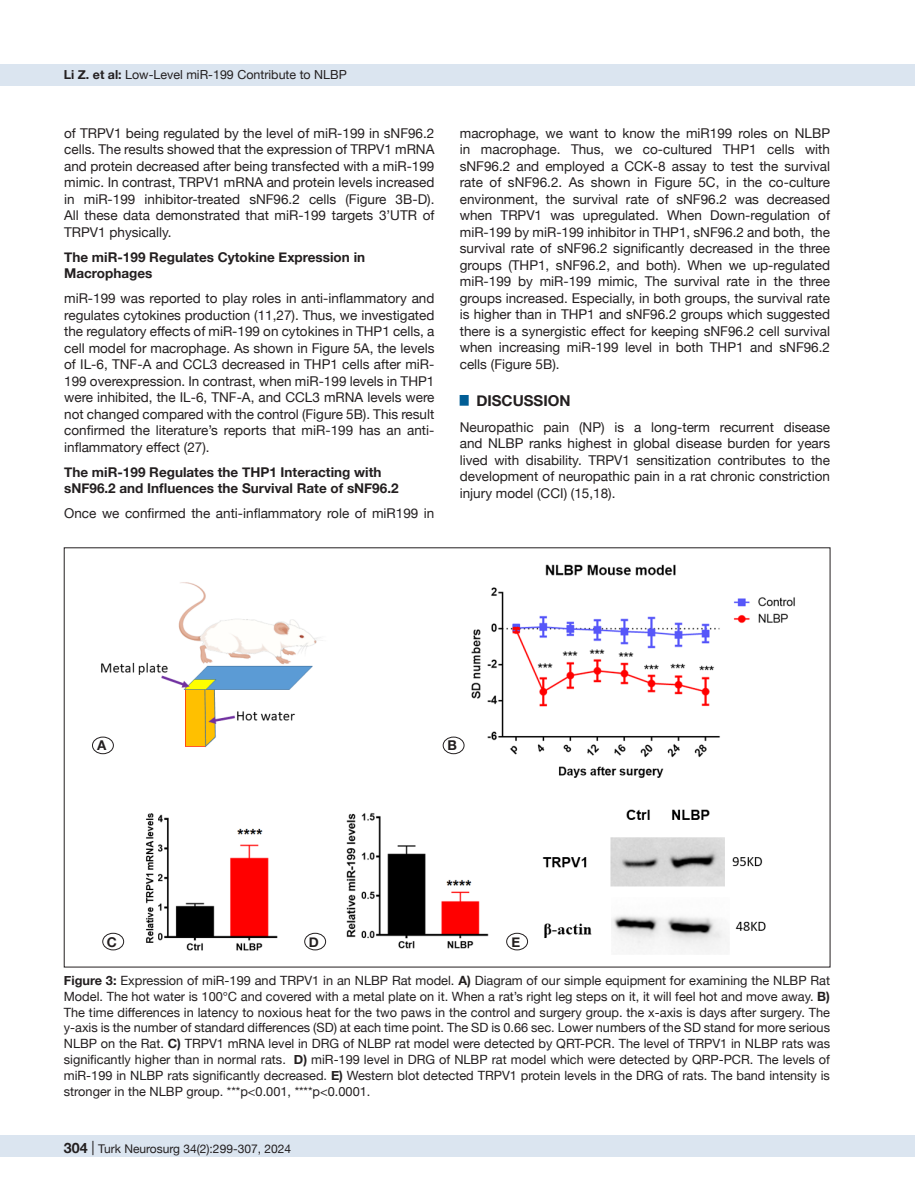
<style>
.page{position:relative;width:915px;height:1191px;background:#fff}
.page>*{position:absolute;margin:0;border:0;box-sizing:border-box;transform-origin:0 0}
.t1{font:700 15px "Helvetica Neue";color:#231f20}
.t2{font:13.5px/16.5px "Helvetica Neue";color:#231f20;text-align:justify}
.t3{font:700 13.5px/16.5px "Helvetica Neue";color:#231f20}
.t4{font:12.75px/15.8px "Helvetica Neue";color:#231f20;text-align:justify}
.t5{font:12.45px "Helvetica Neue";color:#231f20}
.t6{font:12px "Helvetica Neue";color:#231f20}
.s1{font-weight:700}
.s2{font-weight:700;font-size:14.25px}
.s3{font-size:14.25px}
</style>
<div class="page">
<div style="left:0;top:1135px;width:914px;height:22px;background:#dbe5f0"></div>
<div style="left:0;top:64px;width:914px;height:21px;background:#dbe5f0"></div>
<img style="left:92px;top:564px;width:703px;height:390px">
<div style="left:92px;top:737px;width:21px;height:16px;background:#fff;border-radius:50%"></div>
<div style="left:92px;top:737px;width:21px;height:17px;border:1px solid #231f20;border-radius:50%"></div>
<div style="left:443px;top:737px;width:21px;height:16px;background:#fff;border-radius:50%"></div>
<div style="left:443px;top:737px;width:21px;height:17px;border:1px solid #231f20;border-radius:50%"></div>
<div style="left:304px;top:933px;width:21px;height:17px;background:#fff;border-radius:50%"></div>
<div style="left:304px;top:933px;width:22px;height:17px;border:1px solid #231f20;border-radius:50%"></div>
<div style="left:506px;top:933px;width:21px;height:17px;background:#fff;border-radius:50%"></div>
<div style="left:506px;top:933px;width:21px;height:17px;border:1px solid #231f20;border-radius:50%"></div>
<div style="left:103px;top:933px;width:21px;height:17px;background:#fff;border-radius:50%"></div>
<div style="left:102px;top:933px;width:22px;height:17px;border:1px solid #231f20;border-radius:50%"></div>
<p class="t5" style="left:64px;top:66px;width:284px"><span class="s1">Li Z. et al:</span> Low-Level miR-199 Contribute to NLBP</p>
<p class="t2" style="left:64px;top:125px;width:371px">of TRPV1 being regulated by the level of miR-199 in sNF96.2 cells. The results showed that the expression of TRPV1 mRNA and protein decreased after being transfected with a miR-199 mimic. In contrast, TRPV1 mRNA and protein levels increased in miR-199 inhibitor-treated sNF96.2 cells (Figure 3B-D).<br>All these data demonstrated that miR-199 targets 3’UTR of TRPV1 physically.</p>
<p class="t3" style="left:64px;top:249px;width:302px">The miR-199 Regulates Cytokine Expression in<br>Macrophages</p>
<p class="t2" style="left:64px;top:291px;width:371px">miR-199 was reported to play roles in anti-inflammatory and regulates cytokines production (11,27). Thus, we investigated the regulatory effects of miR-199 on cytokines in THP1 cells, a cell model for macrophage. As shown in Figure 5A, the levels of IL-6, TNF-A and CCL3 decreased in THP1 cells after miR-199 overexpression. In contrast, when miR-199 levels in THP1 were inhibited, the IL-6, TNF-A, and CCL3 mRNA levels were not changed compared with the control (Figure 5B). This result confirmed the literature’s reports that miR-199 has an anti&shy;inflammatory effect (27).</p>
<p class="t3" style="left:64px;top:464px;width:336px">The miR-199 Regulates the THP1 Interacting with sNF96.2 and Influences the Survival Rate of sNF96.2</p>
<p class="t2" style="left:64px;top:506px;width:371px">Once we confirmed the anti-inflammatory role of miR199 in</p>
<p class="t2" style="left:459px;top:125px;width:371px">macrophage, we want to know the miR199 roles on NLBP in macrophage. Thus, we co-cultured THP1 cells with sNF96.2 and employed a CCK-8 assay to test the survival rate of sNF96.2. As shown in Figure 5C, in the co-culture environment, the survival rate of sNF96.2 was decreased when TRPV1 was upregulated. When Down-regulation of miR-199 by miR-199 inhibitor in THP1, sNF96.2 and both, the survival rate of sNF96.2 significantly decreased in the three groups (THP1, sNF96.2, and both). When we up-regulated miR-199 by miR-199 mimic, The survival rate in the three groups increased. Especially, in both groups, the survival rate is higher than in THP1 and sNF96.2 groups which suggested there is a synergistic effect for keeping sNF96.2 cell survival when increasing miR-199 level in both THP1 and sNF96.2 cells (Figure 5B).</p>
<p class="t1" style="left:459px;top:389px;width:112px"><sup>█</sup> DISCUSSION</p>
<p class="t2" style="left:459px;top:419px;width:371px">Neuropathic pain (NP) is a long-term recurrent disease and NLBP ranks highest in global disease burden for years lived with disability. TRPV1 sensitization contributes to the development of neuropathic pain in a rat chronic constriction injury model (CCI) (15,18).</p>
<p class="t3" style="left:97px;top:738px;width:11px">A</p>
<p class="t3" style="left:447px;top:738px;width:11px">B</p>
<p class="t3" style="left:107px;top:934px;width:12px">C</p>
<p class="t3" style="left:309px;top:934px;width:12px">D</p>
<p class="t3" style="left:511px;top:934px;width:10px">E</p>
<p class="t4" style="left:64px;top:973px;width:767px"><span class="s1">Figure 3:</span> Expression of miR-199 and TRPV1 in an NLBP Rat model. <span class="s1">A)</span> Diagram of our simple equipment for examining the NLBP Rat Model. The hot water is 100℃ and covered with a metal plate on it. When a rat’s right leg steps on it, it will feel hot and move away. <span class="s1">B)<br></span>The time differences in latency to noxious heat for the two paws in the control and surgery group. the x-axis is days after surgery. The y-axis is the number of standard differences (SD) at each time point. The SD is 0.66 sec. Lower numbers of the SD stand for more serious NLBP on the Rat. <span class="s1">C)</span> TRPV1 mRNA level in DRG of NLBP rat model were detected by QRT-PCR. The level of TRPV1 in NLBP rats was significantly higher than in normal rats. <span class="s1">D)</span> miR-199 level in DRG of NLBP rat model which were detected by QRP-PCR. The levels of miR-199 in NLBP rats significantly decreased. <span class="s1">E)</span> Western blot detected TRPV1 protein levels in the DRG of rats. The band intensity is stronger in the NLBP group. ***p&lt;0.001, ****p&lt;0.0001.</p>
<p class="t6" style="left:63px;top:1140px;width:229px"><span class="s2">304</span> <span class="s3">|</span> Turk Neurosurg 34(2):299-307, 2024</p>
</div>
